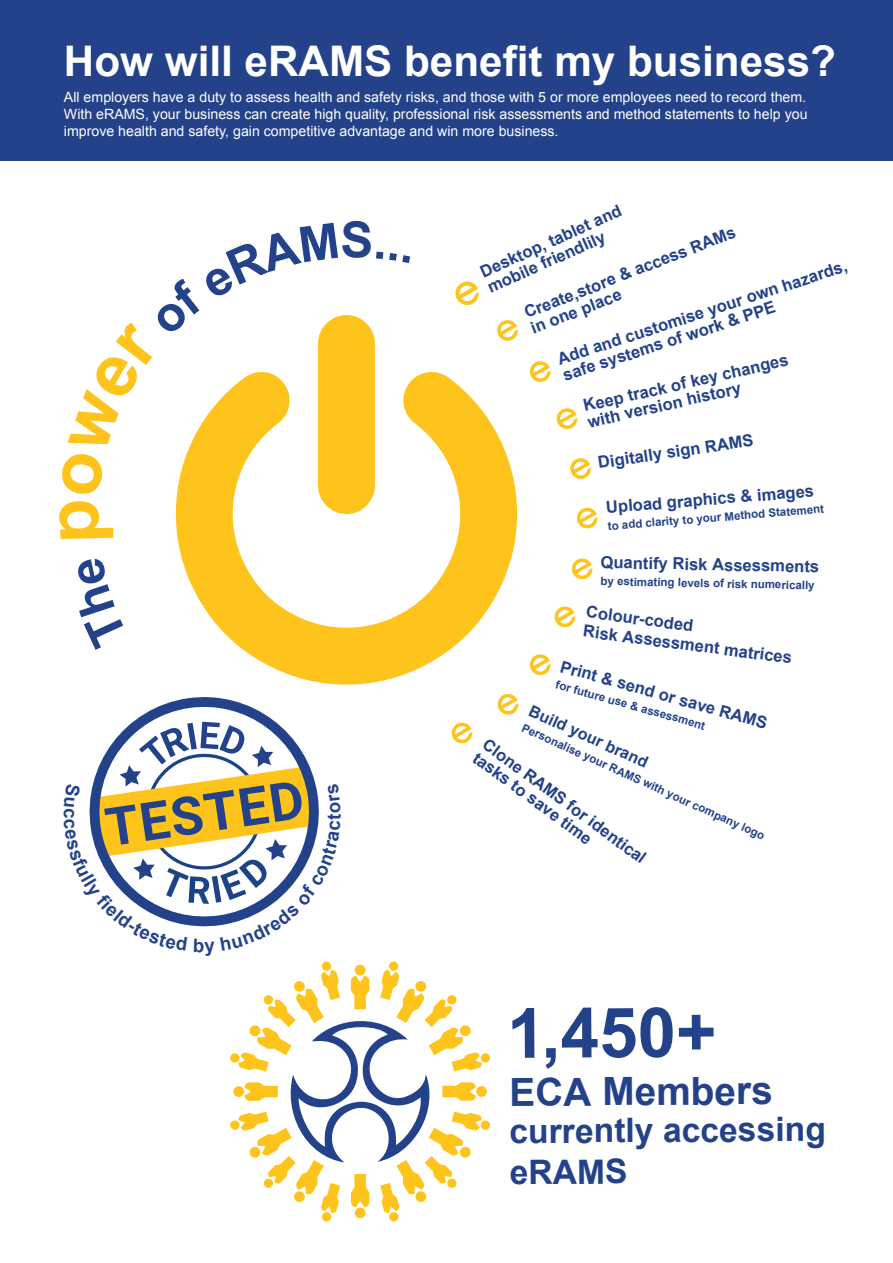
<style>
.page{position:relative;width:893px;height:1263px;background:#fff}
.page>*{position:absolute;margin:0;border:0;box-sizing:border-box;transform-origin:0 0}
.t1{font:700 69.15px "Arial";color:#23428a}
.t2{font:700 49.2px "Arial";color:#23428a}
.t3{font:700 42.15px "Arial";color:#fff}
.t4{font:700 38.85px "Arial";letter-spacing:-.01em;color:#23428a}
.t5{font:700 33.75px/41.7px "Arial";letter-spacing:-.01em;color:#23428a}
.t6{font:700 16.65px/17px "Arial";color:#23428a}
.t7{font:700 16.05px "Arial";color:#23428a}
.t8{font:14.25px/17px "Arial";color:#fff;text-align:justify}
.t9{font:700 11.55px "Arial";color:#23428a}
</style>
<div class="page">
<div style="left:0;top:0;width:893px;height:160px;background:#23428a"></div>
<svg style="left:177px;top:315px;width:340px;height:370px"></svg>
<svg style="left:496px;top:319px;width:22px;height:23px"></svg>
<svg style="left:455px;top:281px;width:24px;height:24px"></svg>
<svg style="left:529px;top:361px;width:22px;height:21px"></svg>
<svg style="left:556px;top:408px;width:22px;height:21px"></svg>
<svg style="left:570px;top:458px;width:21px;height:21px"></svg>
<svg style="left:577px;top:507px;width:21px;height:22px"></svg>
<svg style="left:571px;top:558px;width:22px;height:22px"></svg>
<svg style="left:554px;top:606px;width:22px;height:22px"></svg>
<svg style="left:529px;top:654px;width:22px;height:22px"></svg>
<svg style="left:177px;top:683px;width:156px;height:2px"></svg>
<svg style="left:175px;top:315px;width:163px;height:224px"></svg>
<svg style="left:89px;top:694px;width:430px;height:528px"></svg>
<h3 class="t3" style="left:64px;top:34px;width:773px">How will eRAMS benefit my business?</h3>
<p class="t8" style="left:64px;top:89px;width:745px">All employers have a duty to assess health and safety risks, and those with 5 or more employees need to record them.<br>With eRAMS, your business can create high quality, professional risk assessments and method statements to help you improve health and safety, gain competitive advantage and win more business.</p>
<h2 class="t2" style="left:340px;top:208px;width:35px">S</h2>
<p class="t6" style="left:478px;top:265px;width:155px;rotate:-24deg">Desktop, tablet and mobile friendlily</p>
<p class="t6" style="left:522px;top:305px;width:227px;rotate:-21deg">Create,store &amp; access RAMs in one place</p>
<p class="t6" style="left:555px;top:352px;width:305px;rotate:-18deg">Add and customise your own hazards, safe systems of work &amp; PPE</p>
<p class="t6" style="left:582px;top:398px;width:211px;rotate:-13deg">Keep track of key changes with version history</p>
<p class="t6" style="left:597px;top:454px;width:158px;rotate:-8deg">Digitally sign RAMS</p>
<p class="t6" style="left:605px;top:500px;width:210px;rotate:-5deg">Upload graphics &amp; images</p>
<p class="t9" style="left:607px;top:519px;width:218px;rotate:-5deg">to add clarity to your Method Statement</p>
<p class="t6" style="left:601px;top:554px;width:220px;rotate:1deg">Quantify Risk Assessments</p>
<p class="t9" style="left:601px;top:573px;width:216px;rotate:1deg">by estimating levels of risk numerically</p>
<p class="t6" style="left:587px;top:603px;width:212px;line-height:19.6px;rotate:7deg">Colour-coded<br>Risk Assessment matrices</p>
<p class="t6" style="left:563px;top:658px;width:216px;rotate:16deg">Print &amp; send or save RAMS</p>
<p class="t9" style="left:558px;top:676px;width:156px;rotate:16deg">for future use &amp; assessment</p>
<p class="t7" style="left:534px;top:700px;width:130px;rotate:24deg">Build your brand</p>
<p class="t9" style="left:525px;top:721px;width:267px;rotate:24deg">Personalise your RAMS with your company logo</p>
<p class="t6" style="left:489px;top:736px;width:200px;rotate:36deg">Clone RAMS for identical tasks to save time</p>
<h1 class="t1" style="left:507px;top:987px;width:212px">1,450+</h1>
<h3 class="t4" style="left:509px;top:1066px;width:265px">ECA Members</h3>
<h3 class="t5" style="left:509px;top:1110px;width:318px">currently accessing eRAMS</h3>
</div>
